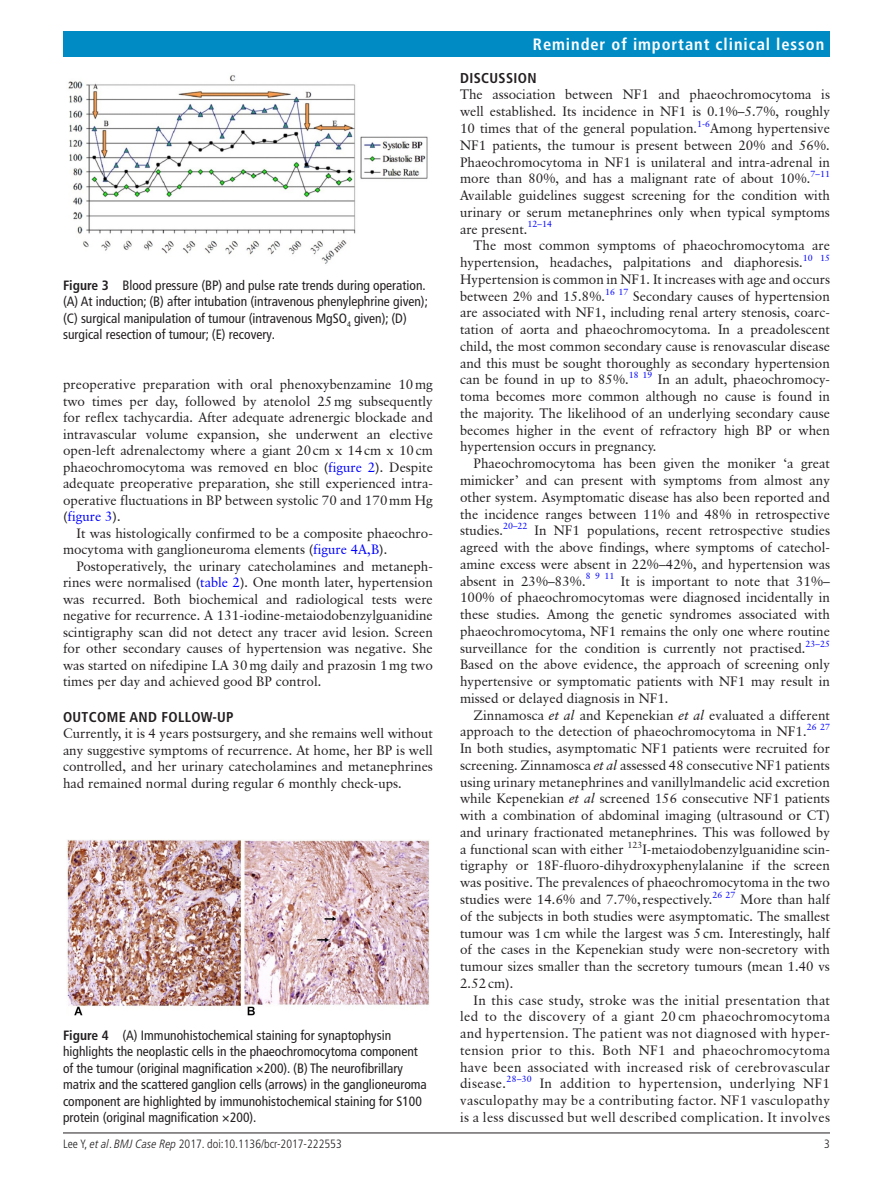
<style>
.page{position:relative;width:893px;height:1191px;background:#fff}
.page>*{position:absolute;margin:0;border:0;box-sizing:border-box;transform-origin:0 0}
.t1{font:700 condensed 16.5px "Frutiger LT Pro";letter-spacing:.055em;color:#fff}
.t2{font:700 condensed 14.25px "Frutiger LT Pro";letter-spacing:.025em;color:#231f20}
.t3{font:13.5px/16.8px "Classical Garamond BT";color:#231f20;text-align:justify}
.t4{font:condensed 13.5px/16.5px "Frutiger LT Pro";color:#231f20}
.t5{font:300 condensed 12px "Frutiger LT Pro";color:#231f20}
.s1{font-weight:700}
.s2{color:#00f}
.s3{font-style:italic}
</style>
<div class="page">
<hr style="left:63px;top:1132px;width:767px;height:1px;background:#231f20">
<div style="left:63px;top:31px;width:767px;height:25px;background:#008bc5"></div>
<img style="left:68px;top:75px;width:360px;height:189px">
<img style="left:67px;top:840px;width:362px;height:175px">
<p class="t4" style="left:63px;top:277px;width:366px"><span class="s1">Figure 3</span> Blood pressure (BP) and pulse rate trends during operation. (A) At induction; (B) after intubation (intravenous phenylephrine given); (C) surgical manipulation of tumour (intravenous MgSO<sub>4</sub> given); (D) surgical resection of tumour; (E) recovery.</p>
<p class="t3" style="left:63px;top:376px;width:371px">preoperative preparation with oral phenoxybenzamine 10mg two times per day, followed by atenolol 25mg subsequently for reflex tachycardia. After adequate adrenergic blockade and intravascular volume expansion, she underwent an elective open-left adrenalectomy where a giant 20cm x 14cm x 10cm phaeochromocytoma was removed en bloc (<span class="s2">figure 2</span>). Despite adequate preoperative preparation, she still experienced intra&shy;operative fluctuations in BP between systolic 70 and 170mm Hg (<span class="s2">figure 3</span>).</p>
<p class="t3" style="left:63px;top:524px;width:371px;text-indent:14px">It was histologically confirmed to be a composite phaeochro&shy;mocytoma with ganglioneuroma elements (<span class="s2">figure 4A,B</span>).</p>
<p class="t3" style="left:63px;top:557px;width:371px;text-indent:14px">Postoperatively, the urinary catecholamines and metaneph&shy;rines were normalised (<span class="s2">table 2</span>). One month later, hypertension was recurred. Both biochemical and radiological tests were negative for recurrence. A 131-iodine-metaiodobenzylguanidine scintigraphy scan did not detect any tracer avid lesion. Screen for other secondary causes of hypertension was negative. She was started on nifedipine LA 30mg daily and prazosin 1mg two times per day and achieved good BP control.</p>
<p class="t2" style="left:63px;top:708px;width:172px">Outcome and follow-up</p>
<p class="t3" style="left:63px;top:725px;width:371px">Currently, it is 4 years postsurgery, and she remains well without any suggestive symptoms of recurrence. At home, her BP is well controlled, and her urinary catecholamines and metanephrines had remained normal during regular 6 monthly check-ups.</p>
<p class="t4" style="left:63px;top:1026px;width:365px"><span class="s1">Figure 4</span> (A) Immunohistochemical staining for synaptophysin highlights the neoplastic cells in the phaeochromocytoma component of the tumour (original magnification ×200). (B) The neurofibrillary matrix and the scattered ganglion cells (arrows) in the ganglioneuroma component are highlighted by immunohistochemical staining for S100 protein (original magnification ×200).</p>
<p class="t1" style="left:533px;top:34px;width:293px">Reminder of important clinical lesson</p>
<p class="t2" style="left:460px;top:69px;width:78px">Discussion</p>
<p class="t3" style="left:460px;top:86px;width:371px">The association between NF1 and phaeochromocytoma is well established. Its incidence in NF1 is 0.1%–5.7%, roughly 10 times that of the general population.<sup>1-6</sup>Among hypertensive NF1 patients, the tumour is present between 20% and 56%.<br>Phaeochromocytoma in NF1 is unilateral and intra-adrenal in more than 80%, and has a malignant rate of about 10%.<sup>7–11<br></sup>Available guidelines suggest screening for the condition with urinary or serum metanephrines only when typical symptoms are present.<sup>12–14</sup></p>
<p class="t3" style="left:460px;top:237px;width:371px;text-indent:14px">The most common symptoms of phaeochromocytoma are hypertension, headaches, palpitations and diaphoresis.<sup>10</sup> <sup>15<br></sup>Hypertension is common in NF1. It increases with age and occurs between 2% and 15.8%.<sup>16</sup> <sup>17</sup> Secondary causes of hypertension are associated with NF1, including renal artery stenosis, coarc&shy;tation of aorta and phaeochromocytoma. In a preadolescent child, the most common secondary cause is renovascular disease and this must be sought thoroughly as secondary hypertension can be found in up to 85%.<sup>18</sup> <sup>19</sup> In an adult, phaeochromocy&shy;toma becomes more common although no cause is found in the majority. The likelihood of an underlying secondary cause becomes higher in the event of refractory high BP or when hypertension occurs in pregnancy.</p>
<p class="t3" style="left:460px;top:455px;width:371px;text-indent:14px">Phaeochromocytoma has been given the moniker ‘a great mimicker’ and can present with symptoms from almost any other system. Asymptomatic disease has also been reported and the incidence ranges between 11% and 48% in retrospective studies.<sup>20–22</sup> In NF1 populations, recent retrospective studies agreed with the above findings, where symptoms of catechol&shy;amine excess were absent in 22%–42%, and hypertension was absent in 23%–83%.<sup>8</sup> <sup>9</sup> <sup>11</sup> It is important to note that 31%– 100% of phaeochromocytomas were diagnosed incidentally in these studies. Among the genetic syndromes associated with phaeochromocytoma, NF1 remains the only one where routine surveillance for the condition is currently not practised.<sup>23–25<br></sup>Based on the above evidence, the approach of screening only hypertensive or symptomatic patients with NF1 may result in missed or delayed diagnosis in NF1.</p>
<p class="t3" style="left:460px;top:706px;width:371px;text-indent:14px">Zinnamosca <span class="s3">et al</span> and Kepenekian <span class="s3">et al</span> evaluated a different approach to the detection of phaeochromocytoma in NF1.<sup>26</sup> <sup>27<br></sup>In both studies, asymptomatic NF1 patients were recruited for screening. Zinnamosca <span class="s3">et al</span> assessed 48 consecutive NF1 patients using urinary metanephrines and vanillylmandelic acid excretion while Kepenekian <span class="s3">et al</span> screened 156 consecutive NF1 patients with a combination of abdominal imaging (ultrasound or CT) and urinary fractionated metanephrines. This was followed by a functional scan with either <sup>123</sup>I-metaiodobenzylguanidine scin&shy;tigraphy or 18F-fluoro-dihydroxyphenylalanine if the screen was positive. The prevalences of phaeochromocytoma in the two studies were 14.6% and 7.7%,respectively.<sup>26</sup> <sup>27</sup> More than half of the subjects in both studies were asymptomatic. The smallest tumour was 1cm while the largest was 5cm. Interestingly, half of the cases in the Kepenekian study were non-secretory with tumour sizes smaller than the secretory tumours (mean 1.40 vs 2.52cm).</p>
<p class="t3" style="left:460px;top:991px;width:372px;text-indent:14px">In this case study, stroke was the initial presentation that led to the discovery of a giant 20 cm phaeochromocytoma and hypertension. The patient was not diagnosed with hyper&shy;tension prior to this. Both NF1 and phaeochromocytoma have been associated with increased risk of cerebrovascular disease.<sup>28–30</sup> In addition to hypertension, underlying NF1 vasculopathy may be a contributing factor. NF1 vasculopathy is a less discussed but well described complication. It involves</p>
<p class="t5" style="left:63px;top:1136px;width:280px">Lee Y, <span class="s3">et al</span>. <span class="s3">BMJ Case Rep</span> 2017. doi:10.1136/bcr-2017-222553</p>
<p class="t5" style="left:824px;top:1136px;width:7px">3</p>
</div>
